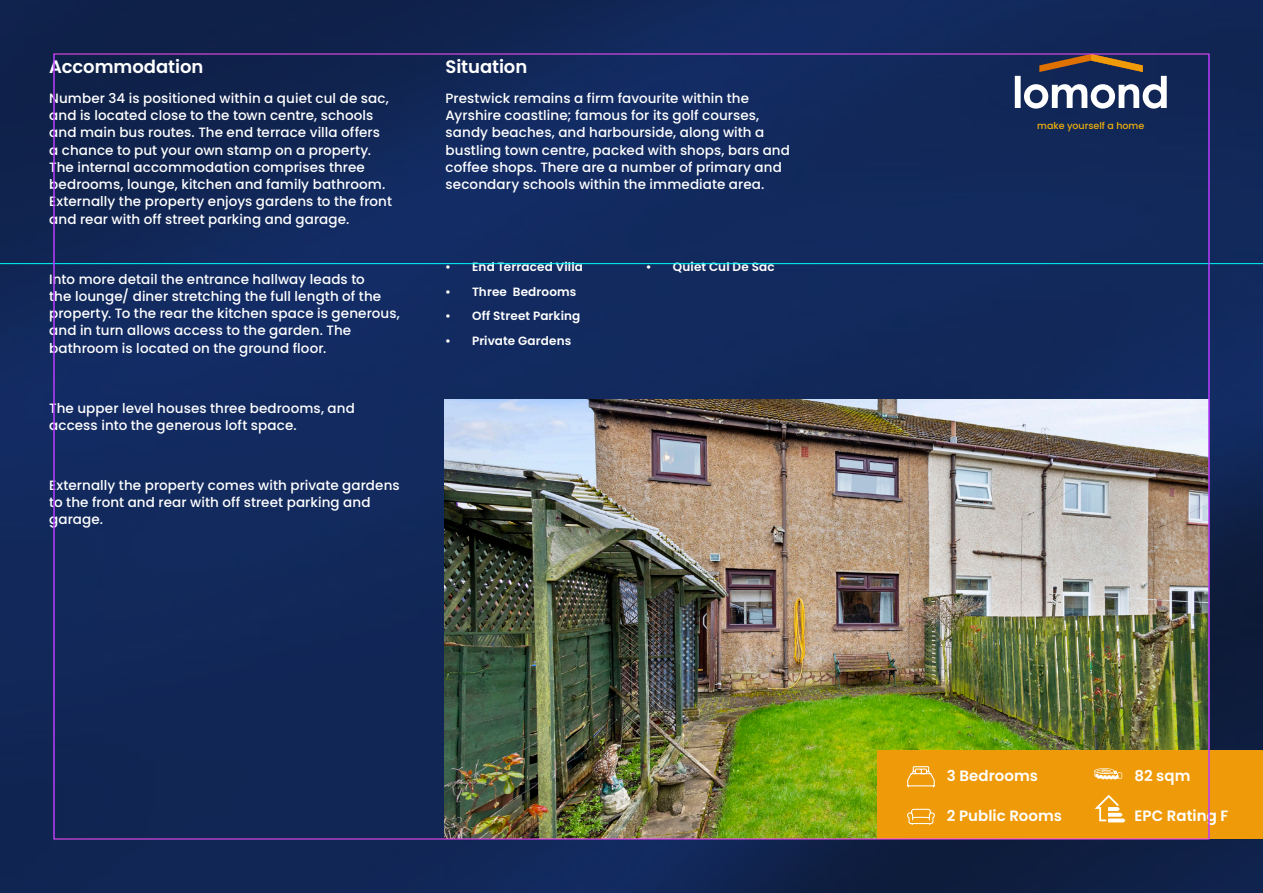
<style>
.page{position:relative;width:1263px;height:893px;background:#fff}
.page>*{position:absolute;margin:0;border:0;box-sizing:border-box;transform-origin:0 0}
.t1{font:600 18px "Poppins";letter-spacing:-.005em;color:#fff}
.Paragraph{font:600 15px "Poppins";letter-spacing:.005em;color:#fff}
.Paragraph-2{font:500 13.5px/17.2px "Poppins";letter-spacing:.005em;color:#fff}
.Paragraph-3{font:600 12px "Poppins";letter-spacing:.015em;color:#fff}
.t2{font:500 9.45px "Poppins";color:#efb009}
</style>
<div class="page">
<img style="left:0;top:0;width:1263px;height:893px">
<hr style="left:54px;top:54px;width:1px;height:785px;background:#93f">
<hr style="left:1209px;top:54px;width:1px;height:785px;background:#93f">
<p class="t1" style="left:49px;top:56px;width:156px">Accommodation</p>
<p class="Paragraph-2" style="left:49px;top:90px;width:344px">Number 34 is positioned within a quiet cul de sac, and is located close to the town centre, schools and main bus routes. The end terrace villa offers a chance to put your own stamp on a property.<br>The internal accommodation comprises three bedrooms, lounge, kitchen and family bathroom.<br>Externally the property enjoys gardens to the front and rear with off street parking and garage.</p>
<p class="Paragraph-2" style="left:49px;top:270px;width:352px">Into more detail the entrance hallway leads to<br>the lounge/ diner stretching the full length of the property. To the rear the kitchen space is generous, and in turn allows access to the garden. The bathroom is located on the ground floor.</p>
<p class="Paragraph-2" style="left:49px;top:399px;width:307px">The upper level houses three bedrooms, and access into the generous loft space.</p>
<p class="Paragraph-2" style="left:49px;top:477px;width:352px">Externally the property comes with private gardens to the front and rear with off street parking and garage.</p>
<p class="t1" style="left:446px;top:56px;width:83px">Situation</p>
<p class="Paragraph-2" style="left:446px;top:90px;width:346px">Prestwick remains a firm favourite within the Ayrshire coastline; famous for its golf courses, sandy beaches, and harbourside, along with a bustling town centre, packed with shops, bars and coffee shops. There are a number of primary and secondary schools within the immediate area.</p>
<p class="Paragraph-3" style="left:445px;top:260px;width:139px">• End Terraced Villa</p>
<p class="Paragraph-3" style="left:445px;top:285px;width:133px">• Three Bedrooms</p>
<p class="Paragraph-3" style="left:445px;top:309px;width:137px">• Off Street Parking</p>
<p class="Paragraph-3" style="left:445px;top:334px;width:128px">• Private Gardens</p>
<p class="Paragraph-3" style="left:646px;top:260px;width:130px">• Quiet Cul De Sac</p>
<p class="t2" style="left:1037px;top:120px;width:109px">make yourself a home</p>
<p class="Paragraph" style="left:947px;top:767px;width:93px">3 Bedrooms</p>
<p class="Paragraph" style="left:947px;top:807px;width:117px">2 Public Rooms</p>
<p class="Paragraph" style="left:1134px;top:767px;width:57px">82 sqm</p>
<p class="Paragraph" style="left:1134px;top:807px;width:95px">EPC Rating F</p>
</div>
